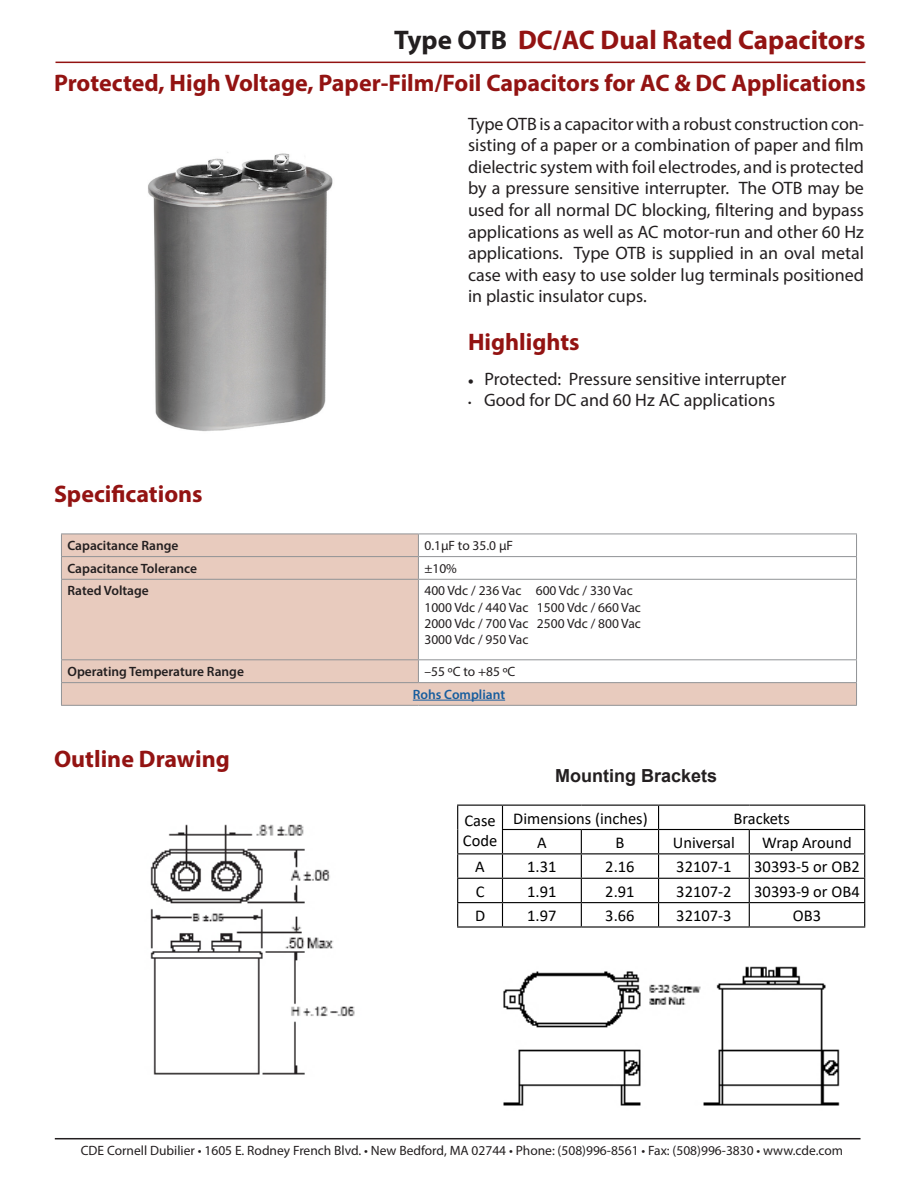
<style>
.page{position:relative;width:918px;height:1188px;background:#fff}
.page>*{position:absolute;margin:0;border:0;box-sizing:border-box;transform-origin:0 0}
.t1{font:700 27px "Myriad Pro";color:#931312}
.t2{font:700 24px "Myriad Pro";color:#931312}
.t3{font:18px/21.6px "Myriad Pro";color:#231f20;text-align:justify}
.t4{font:700 18px "Arial";color:#231f20}
.t5{font:16.5px/19.8px "Calibri";color:#000}
.t6{font:13.5px/16.2px "Myriad Pro";color:#231f20}
.t7{font:600 13.5px "Myriad Pro";color:#231f20}
.t8{font:600 13.5px "Myriad Pro";color:#175d9e}
.s1{color:#231f20}
.s2{font-size:12px}
</style>
<div class="page">
<hr style="left:56px;top:62px;width:810px;height:1px;background:#931312">
<hr style="left:55px;top:1138px;width:806px;height:1px;background:#231f20">
<img style="left:150px;top:824px;width:205px;height:251px">
<img style="left:148px;top:152px;width:185px;height:279px">
<img style="left:503px;top:966px;width:337px;height:140px">
<hr style="left:457px;top:805px;width:46px;height:1px;background:#000">
<hr style="left:502px;top:805px;width:79px;height:1px;background:#000">
<hr style="left:581px;top:805px;width:78px;height:1px;background:#000">
<hr style="left:659px;top:805px;width:90px;height:1px;background:#000">
<hr style="left:749px;top:805px;width:116px;height:1px;background:#000">
<hr style="left:502px;top:829px;width:79px;height:1px;background:#000">
<hr style="left:581px;top:829px;width:78px;height:1px;background:#000">
<hr style="left:659px;top:829px;width:90px;height:1px;background:#000">
<hr style="left:749px;top:829px;width:116px;height:1px;background:#000">
<hr style="left:457px;top:853px;width:46px;height:1px;background:#000">
<hr style="left:502px;top:853px;width:79px;height:1px;background:#000">
<hr style="left:581px;top:853px;width:78px;height:1px;background:#000">
<hr style="left:659px;top:853px;width:90px;height:1px;background:#000">
<hr style="left:749px;top:853px;width:116px;height:1px;background:#000">
<hr style="left:457px;top:878px;width:46px;height:1px;background:#000">
<hr style="left:502px;top:878px;width:79px;height:1px;background:#000">
<hr style="left:581px;top:878px;width:78px;height:1px;background:#000">
<hr style="left:659px;top:878px;width:90px;height:1px;background:#000">
<hr style="left:749px;top:878px;width:116px;height:1px;background:#000">
<hr style="left:457px;top:902px;width:46px;height:1px;background:#000">
<hr style="left:502px;top:902px;width:79px;height:1px;background:#000">
<hr style="left:581px;top:902px;width:78px;height:1px;background:#000">
<hr style="left:659px;top:902px;width:90px;height:1px;background:#000">
<hr style="left:749px;top:902px;width:116px;height:1px;background:#000">
<hr style="left:457px;top:926px;width:46px;height:2px;background:#000">
<hr style="left:502px;top:926px;width:79px;height:2px;background:#000">
<hr style="left:581px;top:926px;width:78px;height:2px;background:#000">
<hr style="left:659px;top:926px;width:90px;height:2px;background:#000">
<hr style="left:749px;top:926px;width:116px;height:2px;background:#000">
<svg style="left:457px;top:806px;width:1px;height:120px"></svg>
<svg style="left:502px;top:806px;width:1px;height:120px"></svg>
<svg style="left:581px;top:830px;width:1px;height:96px"></svg>
<svg style="left:658px;top:806px;width:1px;height:120px"></svg>
<svg style="left:749px;top:830px;width:1px;height:96px"></svg>
<svg style="left:864px;top:806px;width:1px;height:120px"></svg>
<svg style="left:62px;top:535px;width:794px;height:170px;fill:#e8cbbe"></svg>
<hr style="left:61px;top:534px;width:357px;height:1px;background:#919396">
<hr style="left:418px;top:534px;width:439px;height:1px;background:#919396">
<hr style="left:61px;top:556px;width:357px;height:1px;background:#919396">
<svg style="left:61px;top:534px;width:1px;height:45px"></svg>
<hr style="left:418px;top:556px;width:439px;height:1px;background:#919396">
<svg style="left:418px;top:534px;width:1px;height:45px"></svg>
<svg style="left:856px;top:534px;width:1px;height:45px"></svg>
<hr style="left:61px;top:579px;width:357px;height:1px;background:#919396">
<hr style="left:61px;top:580px;width:1px;height:79px;background:#919396">
<hr style="left:418px;top:579px;width:439px;height:1px;background:#919396">
<hr style="left:418px;top:580px;width:1px;height:79px;background:#919396">
<hr style="left:856px;top:580px;width:1px;height:79px;background:#919396">
<hr style="left:61px;top:659px;width:357px;height:1px;background:#919396">
<hr style="left:418px;top:659px;width:439px;height:1px;background:#919396">
<svg style="left:418px;top:660px;width:1px;height:22px"></svg>
<hr style="left:61px;top:682px;width:357px;height:1px;background:#919396">
<svg style="left:61px;top:660px;width:1px;height:45px"></svg>
<hr style="left:418px;top:682px;width:439px;height:1px;background:#919396">
<svg style="left:856px;top:660px;width:1px;height:45px"></svg>
<hr style="left:61px;top:705px;width:357px;height:1px;background:#919396">
<hr style="left:418px;top:705px;width:439px;height:1px;background:#919396">
<hr style="left:413px;top:700px;width:92px;height:1px;background:#175d9e">
<h1 class="t1" style="left:394px;top:22px;width:473px"><span class="s1">Type OTB</span> DC/AC Dual Rated Capacitors</h1>
<h2 class="t2" style="left:54px;top:67px;width:814px">Protected, High Voltage, Paper-Film/Foil Capacitors for AC &amp; DC Applications</h2>
<p class="t3" style="left:468px;top:113px;width:398px">Type OTB is a capacitor with a robust construction con&shy;sisting of a paper or a combination of paper and film dielectric system with foil electrodes, and is protected by a pressure sensitive interrupter. The OTB may be used for all normal DC blocking, filtering and bypass applications as well as AC motor-run and other 60 Hz applications. Type OTB is supplied in an oval metal case with easy to use solder lug terminals positioned in plastic insulator cups.</p>
<h2 class="t2" style="left:468px;top:326px;width:113px">Highlights</h2>
<p class="t3" style="left:468px;top:367px;width:320px">• Protected: Pressure sensitive interrupter</p>
<p class="t3" style="left:468px;top:389px;width:309px"><span class="s2">•</span> Good for DC and 60 Hz AC applications</p>
<h2 class="t2" style="left:54px;top:478px;width:150px">Specifications</h2>
<p class="t7" style="left:67px;top:537px;width:113px">Capacitance Range</p>
<p class="t6" style="left:424px;top:537px;width:90px">0.1µF to 35.0 µF</p>
<p class="t7" style="left:67px;top:560px;width:131px">Capacitance Tolerance</p>
<p class="t6" style="left:424px;top:560px;width:34px">±10%</p>
<p class="t7" style="left:67px;top:582px;width:83px">Rated Voltage</p>
<p class="t6" style="left:424px;top:583px;width:218px">400 Vdc / 236 Vac 600 Vdc / 330 Vac<br>1000 Vdc / 440 Vac 1500 Vdc / 660 Vac<br>2000 Vdc / 700 Vac 2500 Vdc / 800 Vac<br>3000 Vdc / 950 Vac</p>
<p class="t7" style="left:67px;top:663px;width:178px">Operating Temperature Range</p>
<p class="t6" style="left:424px;top:663px;width:92px">–55 ºC to +85 ºC</p>
<p class="t8" style="left:413px;top:686px;width:94px">Rohs Compliant</p>
<h2 class="t2" style="left:54px;top:743px;width:177px">Outline Drawing</h2>
<p class="t4" style="left:555px;top:763px;width:164px">Mounting Brackets</p>
<p class="t5" style="left:463px;top:810px;width:36px">Case<br>Code</p>
<p class="t5" style="left:513px;top:808px;width:136px">Dimensions (inches)</p>
<p class="t5" style="left:733px;top:808px;width:58px">Brackets</p>
<p class="t5" style="left:537px;top:832px;width:11px">A</p>
<p class="t5" style="left:615px;top:832px;width:10px">B</p>
<p class="t5" style="left:673px;top:832px;width:64px">Universal</p>
<p class="t5" style="left:762px;top:832px;width:91px">Wrap Around</p>
<p class="t5" style="left:475px;top:856px;width:11px">A</p>
<p class="t5" style="left:527px;top:856px;width:31px">1.31</p>
<p class="t5" style="left:605px;top:856px;width:31px">2.16</p>
<p class="t5" style="left:676px;top:856px;width:57px">32107-1</p>
<p class="t5" style="left:754px;top:856px;width:107px">30393-5 or OB2</p>
<p class="t5" style="left:476px;top:881px;width:10px">C</p>
<p class="t5" style="left:527px;top:881px;width:31px">1.91</p>
<p class="t5" style="left:605px;top:881px;width:31px">2.91</p>
<p class="t5" style="left:676px;top:881px;width:57px">32107-2</p>
<p class="t5" style="left:754px;top:881px;width:107px">30393-9 or OB4</p>
<p class="t5" style="left:475px;top:905px;width:12px">D</p>
<p class="t5" style="left:527px;top:905px;width:31px">1.97</p>
<p class="t5" style="left:605px;top:905px;width:31px">3.66</p>
<p class="t5" style="left:676px;top:905px;width:57px">32107-3</p>
<p class="t5" style="left:793px;top:905px;width:30px">OB3</p>
<p class="t6" style="left:81px;top:1142px;width:764px">CDE Cornell Dubilier • 1605 E. Rodney French Blvd. • New Bedford, MA 02744 • Phone: (508)996-8561 • Fax: (508)996-3830 • www.cde.com</p>
</div>
